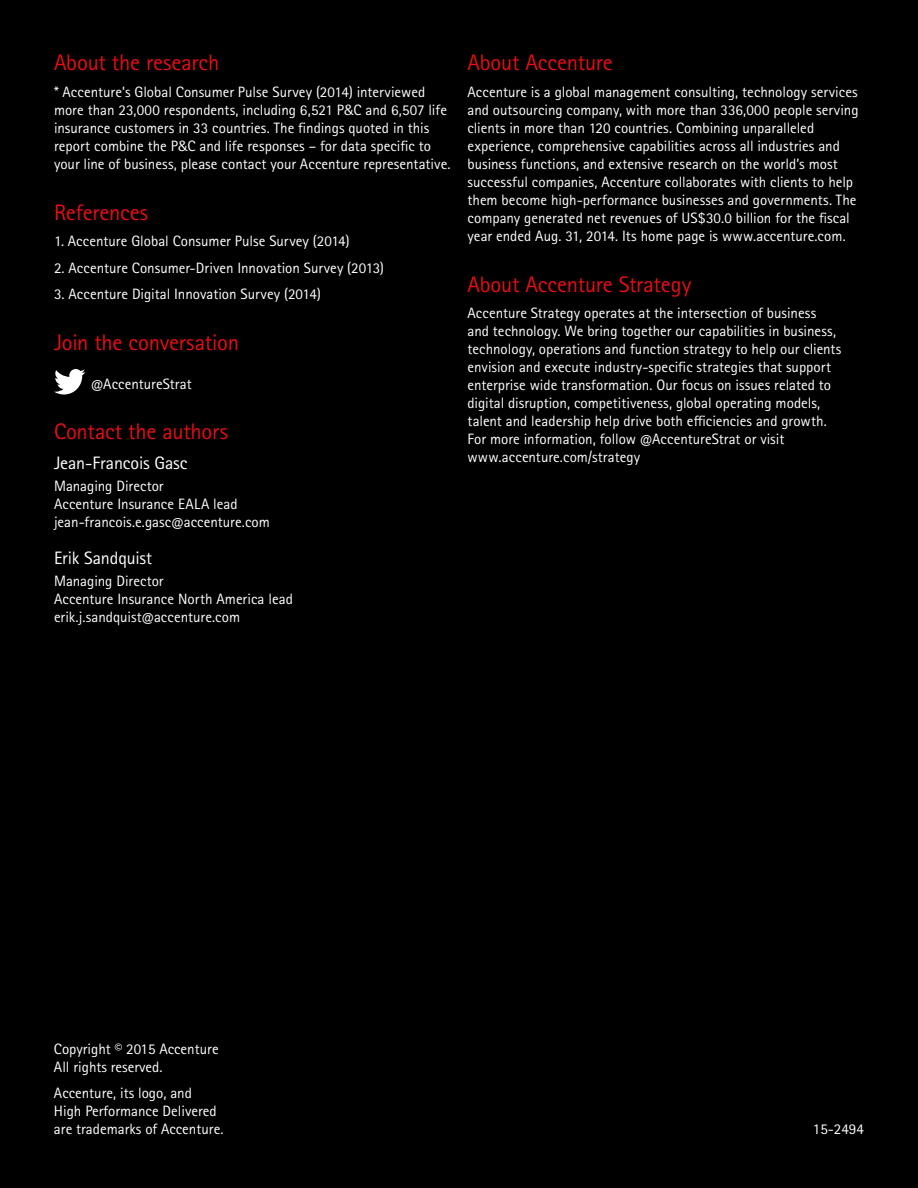
<style>
.page{position:relative;width:918px;height:1188px;background:#000}
.page>*{position:absolute;margin:0;border:0;box-sizing:border-box;transform-origin:0 0}
.t1{font:22.5px "Rotis Sans Seriffor ACN";letter-spacing:-.01em;color:#e60e15}
.t2{font:18px "Rotis Sans Seriffor ACN";letter-spacing:-.01em;color:#fff}
.t3{font:15px/18px "Rotis Sans Seriffor ACN";color:#fff}
</style>
<div class="page">
<svg style="left:54px;top:369px;width:31px;height:26px"></svg>
<h1 class="t1" style="left:54px;top:49px;width:167px">About the research</h1>
<p class="t3" style="left:54px;top:83px;width:398px">* Accenture’s Global Consumer Pulse Survey (2014) interviewed more than 23,000 respondents, including 6,521 P&amp;C and 6,507 life insurance customers in 33 countries. The findings quoted in this report combine the P&amp;C and life responses – for data specific to your line of business, please contact your Accenture representative.</p>
<h1 class="t1" style="left:54px;top:199px;width:96px">References</h1>
<p class="t3" style="left:54px;top:232px;width:297px">1. Accenture Global Consumer Pulse Survey (2014)</p>
<p class="t3" style="left:54px;top:259px;width:331px">2. Accenture Consumer-Driven Innovation Survey (2013)</p>
<p class="t3" style="left:54px;top:285px;width:268px">3. Accenture Digital Innovation Survey (2014)</p>
<h1 class="t1" style="left:54px;top:329px;width:186px">Join the conversation</h1>
<p class="t3" style="left:91px;top:375px;width:102px">@AccentureStrat</p>
<h1 class="t1" style="left:54px;top:418px;width:176px">Contact the authors</h1>
<p class="t2" style="left:54px;top:452px;width:135px">Jean-Francois Gasc</p>
<p class="t3" style="left:54px;top:477px;width:217px">Managing Director<br>Accenture Insurance EALA lead jean-francois.e.gasc@accenture.com</p>
<p class="t2" style="left:54px;top:547px;width:100px">Erik Sandquist</p>
<p class="t3" style="left:54px;top:572px;width:240px">Managing Director<br>Accenture Insurance North America lead erik.j.sandquist@accenture.com</p>
<h1 class="t1" style="left:468px;top:49px;width:147px">About Accenture</h1>
<p class="t3" style="left:468px;top:83px;width:393px">Accenture is a global management consulting, technology services and outsourcing company, with more than 336,000 people serving clients in more than 120 countries. Combining unparalleled experience, comprehensive capabilities across all industries and business functions, and extensive research on the world’s most successful companies, Accenture collaborates with clients to help them become high-performance businesses and governments. The company generated net revenues of US$30.0 billion for the fiscal year ended Aug. 31, 2014. Its home page is www.accenture.com.</p>
<h1 class="t1" style="left:468px;top:271px;width:225px">About Accenture Strategy</h1>
<p class="t3" style="left:468px;top:304px;width:375px">Accenture Strategy operates at the intersection of business and technology. We bring together our capabilities in business, technology, operations and function strategy to help our clients envision and execute industry-specific strategies that support enterprise wide transformation. Our focus on issues related to digital disruption, competitiveness, global operating models, talent and leadership help drive both efficiencies and growth.<br>For more information, follow @AccentureStrat or visit www.accenture.com/strategy</p>
<p class="t3" style="left:54px;top:1040px;width:166px">Copyright © 2015 Accenture<br>All rights reserved.</p>
<p class="t3" style="left:54px;top:1084px;width:171px">Accenture, its logo, and<br>High Performance Delivered are trademarks of Accenture.</p>
<p class="t3" style="left:813px;top:1120px;width:53px">15-2494</p>
</div>
